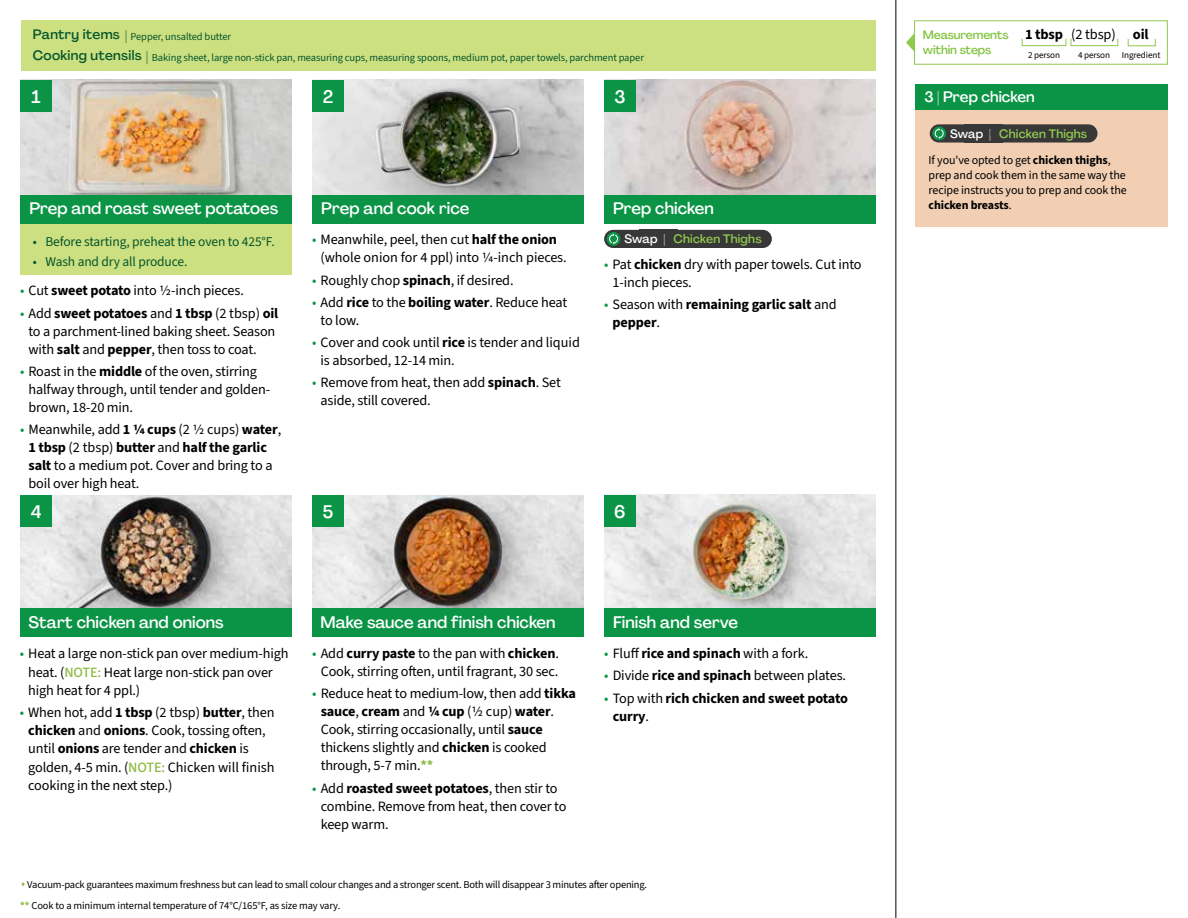
<style>
.page{position:relative;width:1188px;height:918px;background:#fff}
.page>*{position:absolute;margin:0;border:0;box-sizing:border-box;transform-origin:0 0}
.t1{font:500 18px "Agrandir";color:#fff}
.t2{font:500 16.5px "Agrandir";color:#fff}
.t3{font:500 15px "Agrandir";color:#fff}
.t4{font:700 14.4px "Source Sans 3";letter-spacing:-.01em;color:#000}
.t5{font:14.25px/18px "Source Sans 3";letter-spacing:-.01em;color:#000}
.t6{font:700 14.25px/18px "Source Sans 3";letter-spacing:-.01em;color:#000}
.t7{font:13.5px "Source Sans 3";letter-spacing:-.01em;color:#05562c}
.t8{font:500 13.5px "Agrandir";letter-spacing:.025em;color:#05562c}
.t9{font:500 12.15px "Agrandir";letter-spacing:.015em;color:#91c84e}
.t10{font:12px/15px "Source Sans 3";letter-spacing:-.01em;color:#000}
.t11{font:500 12px/15.8px "Agrandir";letter-spacing:-.01em;color:#82c341}
.t12{font:10.5px/20.9px "Source Sans 3";letter-spacing:-.02em;color:#000}
.t13{font:10.5px "Source Sans 3";letter-spacing:-.01em;color:#05562c}
.t14{font:9.15px "Source Sans 3";letter-spacing:-.01em;color:#000}
.s1{font-family:"Agrandir";font-weight:500;font-size:13.5px}
.s2{color:#0b9446}
.s3{font-weight:700}
.s4{color:#fff}
.s5{font-weight:400;color:#0b9446}
.s6{font-weight:400}
.s7{font-weight:500;color:#8cba42}
.s8{font-weight:700;color:#8cba42}
.s9{color:#8cba42}
</style>
<div class="page">
<img style="left:20px;top:495px;width:272px;height:113px">
<img style="left:312px;top:495px;width:272px;height:113px">
<img style="left:604px;top:495px;width:272px;height:113px">
<img style="left:20px;top:80px;width:272px;height:115px">
<img style="left:312px;top:80px;width:272px;height:115px">
<img style="left:604px;top:80px;width:272px;height:115px">
<div style="left:312px;top:195px;width:272px;height:29px;background:#0b9446"></div>
<div style="left:20px;top:195px;width:272px;height:29px;background:#0b9446"></div>
<div style="left:20px;top:608px;width:272px;height:29px;background:#0b9446"></div>
<div style="left:312px;top:608px;width:272px;height:29px;background:#0b9446"></div>
<div style="left:604px;top:608px;width:272px;height:29px;background:#0b9446"></div>
<div style="left:604px;top:195px;width:272px;height:29px;background:#0b9446"></div>
<div style="left:21px;top:20px;width:855px;height:51px;background:#cde081"></div>
<div style="left:20px;top:224px;width:272px;height:50px;background:#cde081"></div>
<hr style="left:896px;top:0;width:1px;height:918px;background:#000">
<div style="left:20px;top:495px;width:32px;height:32px;background:#0b9446"></div>
<div style="left:20px;top:80px;width:32px;height:32px;background:#0b9446"></div>
<div style="left:312px;top:495px;width:32px;height:32px;background:#0b9446"></div>
<div style="left:312px;top:80px;width:32px;height:32px;background:#0b9446"></div>
<div style="left:604px;top:495px;width:32px;height:32px;background:#0b9446"></div>
<div style="left:604px;top:80px;width:32px;height:32px;background:#0b9446"></div>
<div style="left:914px;top:20px;width:254px;height:45px;border:1px solid #91c84e"></div>
<div style="left:1022px;top:38px;width:44px;height:8px;border:1px solid #91c84e"></div>
<div style="left:1071px;top:38px;width:47px;height:8px;border:1px solid #91c84e"></div>
<div style="left:1128px;top:38px;width:28px;height:8px;border:1px solid #91c84e"></div>
<svg style="left:906px;top:33px;width:9px;height:19px"></svg>
<div style="left:639px;top:230px;width:38px;height:18px;background:#383839"></div>
<div style="left:604px;top:230px;width:71px;height:18px;background:#383839;border-radius:9px"></div>
<div style="left:607px;top:232px;width:13px;height:14px;background:#0b9446;border-radius:50%"></div>
<svg style="left:609px;top:233px;width:9px;height:11px"></svg>
<div style="left:665px;top:230px;width:107px;height:18px;background:#383839;border-radius:9px"></div>
<div style="left:916px;top:110px;width:252px;height:116px;background:#f2cfb3"></div>
<div style="left:916px;top:84px;width:252px;height:26px;background:#0b9446"></div>
<div style="left:965px;top:124px;width:38px;height:19px;background:#383839"></div>
<div style="left:930px;top:124px;width:70px;height:19px;background:#383839;border-radius:9px"></div>
<svg style="left:932px;top:127px;width:14px;height:13px"></svg>
<svg style="left:935px;top:128px;width:9px;height:11px"></svg>
<div style="left:990px;top:124px;width:108px;height:19px;background:#383839;border-radius:9px"></div>
<p class="t13" style="left:33px;top:30px;width:200px"><span class="s1">Pantry items |</span> Pepper, unsalted butter</p>
<p class="t8" style="left:33px;top:47px;width:110px">Cooking utensils</p>
<p class="t13" style="left:146px;top:51px;width:499px"><span class="s1">|</span> Baking sheet, large non-stick pan, measuring cups, measuring spoons, medium pot, paper towels, parchment paper</p>
<p class="t1" style="left:32px;top:86px;width:11px">1</p>
<p class="t1" style="left:323px;top:86px;width:12px">2</p>
<p class="t1" style="left:614px;top:85px;width:13px">3</p>
<p class="t2" style="left:29px;top:198px;width:250px">Prep and roast sweet potatoes</p>
<p class="t2" style="left:321px;top:198px;width:150px">Prep and cook rice</p>
<p class="t2" style="left:613px;top:198px;width:102px">Prep chicken</p>
<p class="t7" style="left:33px;top:233px;width:244px">• Before starting, preheat the oven to 425°F.</p>
<p class="t7" style="left:33px;top:253px;width:156px">• Wash and dry all produce.</p>
<p class="t5" style="left:20px;top:282px;width:225px"><span class="s2">•</span> Cut <span class="s3">sweet potato</span> into 1/2-inch pieces.</p>
<p class="t5" style="left:29px;top:304px;width:251px;text-indent:-9px"><span class="s2">•</span> Add <span class="s3">sweet potatoes</span> and <span class="s3">1 tbsp</span> (2 tbsp) <span class="s3">oil </span>to a parchment-lined baking sheet. Season with <span class="s3">salt</span> and <span class="s3">pepper</span>, then toss to coat.</p>
<p class="t5" style="left:29px;top:362px;width:243px;text-indent:-9px"><span class="s2">•</span> Roast in the <span class="s3">middle</span> of the oven, stirring halfway through, until tender and golden&shy;brown, 18-20 min.</p>
<p class="t5" style="left:29px;top:421px;width:254px;text-indent:-9px"><span class="s2">•</span> Meanwhile, add <span class="s3">1 1/4 cups</span> (2 1/2 cups) <span class="s3">water</span>, <span class="s3">1 tbsp</span> (2 tbsp) <span class="s3">butter</span> and <span class="s3">half the garlic salt</span> to a medium pot. Cover and bring to a boil over high heat.</p>
<p class="t5" style="left:321px;top:231px;width:248px;text-indent:-9px"><span class="s2">•</span> Meanwhile, peel, then cut <span class="s3">half the onion </span>(whole onion for 4 ppl) into 1/4-inch pieces.</p>
<p class="t5" style="left:312px;top:271px;width:203px"><span class="s2">•</span> Roughly chop <span class="s3">spinach</span>, if desired.</p>
<p class="t5" style="left:321px;top:293px;width:248px;text-indent:-9px"><span class="s2">•</span> Add <span class="s3">rice</span> to the <span class="s3">boiling water</span>. Reduce heat to low.</p>
<p class="t5" style="left:321px;top:333px;width:261px;text-indent:-9px"><span class="s2">•</span> Cover and cook until <span class="s3">rice</span> is tender and liquid is absorbed, 12-14 min.</p>
<p class="t5" style="left:321px;top:374px;width:242px;text-indent:-9px"><span class="s2">•</span> Remove from heat, then add <span class="s3">spinach</span>. Set aside, still covered.</p>
<p class="t9" style="left:624px;top:231px;width:139px"><span class="s4">Swap |</span> Chicken Thighs</p>
<p class="t5" style="left:613px;top:255px;width:251px;text-indent:-9px"><span class="s2">•</span> Pat <span class="s3">chicken</span> dry with paper towels. Cut into<br>1-inch pieces.</p>
<p class="t6" style="left:613px;top:295px;width:226px;text-indent:-9px"><span class="s5">•</span> <span class="s6">Season with</span> remaining garlic salt <span class="s6">and </span>pepper<span class="s6">.</span></p>
<p class="t1" style="left:31px;top:500px;width:12px">4</p>
<p class="t1" style="left:323px;top:500px;width:12px">5</p>
<p class="t1" style="left:614px;top:500px;width:13px">6</p>
<p class="t2" style="left:29px;top:612px;width:196px">Start chicken and onions</p>
<p class="t2" style="left:321px;top:612px;width:237px">Make sauce and finish chicken</p>
<p class="t2" style="left:613px;top:612px;width:127px">Finish and serve</p>
<p class="t5" style="left:28px;top:644px;width:262px;line-height:18.5px;text-indent:-9px"><span class="s2">•</span> Heat a large non-stick pan over medium-high heat. (<span class="s7">NOTE:</span> Heat large non-stick pan over high heat for 4 ppl.)</p>
<p class="t5" style="left:28px;top:703px;width:248px;text-indent:-9px"><span class="s2">•</span> When hot, add <span class="s3">1 tbsp</span> (2 tbsp) <span class="s3">butter</span>, then <span class="s3">chicken</span> and <span class="s3">onions</span>. Cook, tossing often, until <span class="s3">onions</span> are tender and <span class="s3">chicken</span> is golden, 4-5 min. (<span class="s7">NOTE:</span> Chicken will finish cooking in the next step.)</p>
<p class="t5" style="left:312px;top:644px;width:248px;text-align:center"><span class="s2">•</span> Add <span class="s3">curry paste</span> to the pan with <span class="s3">chicken</span>.<br>Cook, stirring often, until fragrant, 30 sec.</p>
<p class="t5" style="left:321px;top:685px;width:257px;text-indent:-9px"><span class="s2">•</span> Reduce heat to medium-low, then add <span class="s3">tikka sauce</span>, <span class="s3">cream</span> and <span class="s3">1/4 cup</span> (1/2 cup) <span class="s3">water</span>.<br>Cook, stirring occasionally, until <span class="s3">sauce </span>thickens slightly and <span class="s3">chicken</span> is cooked through, 5-7 min.<span class="s8">**</span></p>
<p class="t5" style="left:321px;top:779px;width:247px;text-indent:-9px"><span class="s2">•</span> Add <span class="s3">roasted sweet potatoes</span>, then stir to combine. Remove from heat, then cover to keep warm.</p>
<p class="t5" style="left:604px;top:644px;width:206px"><span class="s2">•</span> Fluff <span class="s3">rice and spinach</span> with a fork.</p>
<p class="t5" style="left:604px;top:667px;width:243px"><span class="s2">•</span> Divide <span class="s3">rice and spinach</span> between plates.</p>
<p class="t6" style="left:613px;top:689px;width:237px;text-indent:-9px"><span class="s5">•</span> <span class="s6">Top with</span> rich chicken and sweet potato curry<span class="s6">.</span></p>
<p class="t12" style="left:20px;top:874px;width:629px"><span class="s9">▲</span> Vacuum-pack guarantees maximum freshness but can lead to small colour changes and a stronger scent. Both will disappear 3 minutes after opening. <span class="s8">**</span> Cook to a minimum internal temperature of 74°C/165°F, as size may vary.</p>
<p class="t11" style="left:923px;top:26px;width:87px">Measurements within steps</p>
<p class="t4" style="left:1025px;top:25px;width:125px">1 tbsp <span class="s6">(2 tbsp)</span> oil</p>
<p class="t14" style="left:1028px;top:49px;width:34px">2 person</p>
<p class="t14" style="left:1078px;top:49px;width:34px">4 person</p>
<p class="t14" style="left:1122px;top:49px;width:40px">Ingredient</p>
<p class="t3" style="left:924px;top:88px;width:112px">3 | Prep chicken</p>
<p class="t9" style="left:950px;top:126px;width:139px"><span class="s4">Swap |</span> Chicken Thighs</p>
<p class="t10" style="left:929px;top:153px;width:200px">If you've opted to get <span class="s3">chicken thighs</span>, prep and cook them in the same way the recipe instructs you to prep and cook the <span class="s3">chicken breasts</span>.</p>
</div>
